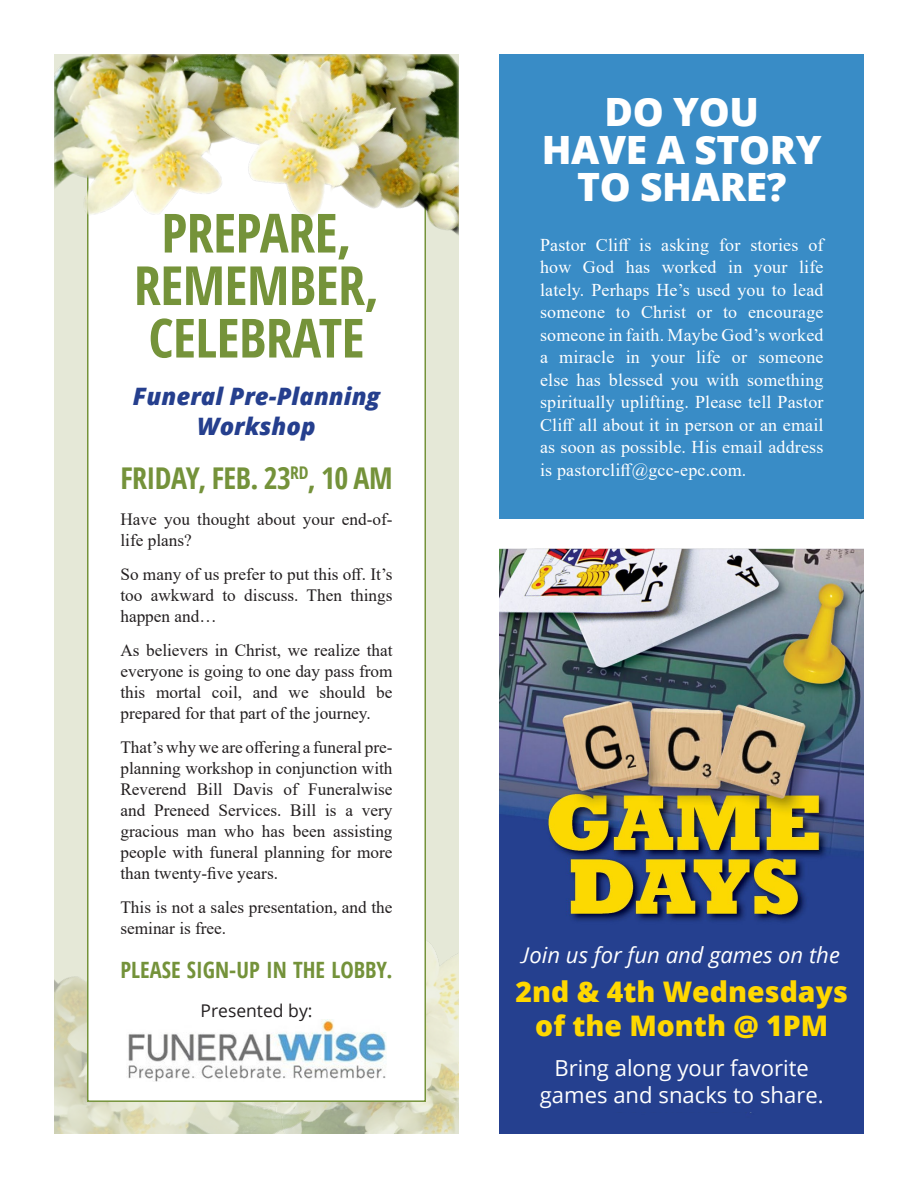
<style>
.page{position:relative;width:918px;height:1188px;background:#fff}
.page>*{position:absolute;margin:0;border:0;box-sizing:border-box;transform-origin:0 0}
.headline_1{font:700 54px/52.5px "Open Sans Condensed";letter-spacing:-.01em;color:#75933a;text-align:center}
.headline_1-2{font:800 39px/37.5px "Open Sans";letter-spacing:-.01em;color:#fff;text-align:center}
.body_copy{font:700 30px "Open Sans Condensed";letter-spacing:-.02em;color:#74923a}
.t1{font:800 28.35px/34px "Open Sans";color:#ffd800;text-align:center}
.headline_1-3{font:italic 800 24px/30px "Open Sans";color:#253f8e;text-align:center}
.body_copy-2{font:700 22.5px "Open Sans Condensed";color:#74923a}
.t2{font:22.05px/26.5px "Open Sans";color:#fff;text-align:center}
.t3{font:italic 22.05px "Open Sans";color:#fff}
.body_copy-3{font:18px/22.5px "Times New Roman";letter-spacing:.01em;color:#fff;text-align:justify}
.body_copy-4{font:17.55px "Open Sans";color:#231f20}
.body_copy-5{font:17.25px/21px "Times New Roman";color:#231f20;text-align:justify}
.s1{font-size:17.4px}
</style>
<div class="page">
<div style="left:500px;top:54px;width:364px;height:464px;background:#398cc6"></div>
<div style="left:54px;top:54px;width:405px;height:1080px;background:#e5e8d7"></div>
<img style="left:360px;top:949px;width:99px;height:185px">
<img style="left:54px;top:976px;width:306px;height:158px">
<div style="left:87px;top:100px;width:339px;height:1002px;background:#fff;border:2px solid #75933a"></div>
<img style="left:128px;top:1020px;width:259px;height:61px">
<img style="left:54px;top:54px;width:62px;height:195px">
<img style="left:116px;top:54px;width:343px;height:215px">
<img style="left:500px;top:549px;width:364px;height:585px">
<div style="left:509px;top:933px;width:345px;height:179px;background:#25408f"></div>
<p class="headline_1" style="left:134px;top:205px;width:247px">PREPARE,<br>REMEMBER,<br>CELEBRATE</p>
<p class="headline_1-3" style="left:133px;top:380px;width:249px">Funeral Pre-Planning<br>Workshop</p>
<p class="body_copy" style="left:120px;top:457px;width:274px">FRIDAY, FEB. 23<sup>RD</sup>, 10 AM</p>
<p class="body_copy-5" style="left:120px;top:508px;width:274px">Have you thought about your end-of&shy;life plans?</p>
<p class="body_copy-5" style="left:120px;top:563px;width:274px">So many of us prefer to put this off. It’s too awkward to discuss. Then things happen and…</p>
<p class="body_copy-5" style="left:120px;top:639px;width:274px">As believers in Christ, we realize that everyone is going to one day pass from this mortal coil, and we should be prepared for that part of the journey.</p>
<p class="body_copy-5" style="left:120px;top:736px;width:274px">That’s why we are offering a funeral pre&shy;planning workshop in conjunction with Reverend Bill Davis of Funeralwise and Preneed Services. Bill is a very gracious man who has been assisting people with funeral planning for more than twenty-five years.</p>
<p class="body_copy-5" style="left:120px;top:896px;width:274px">This is not a sales presentation, and the seminar is free.</p>
<p class="body_copy-2" style="left:120px;top:954px;width:274px">PLEASE SIGN-UP IN THE LOBBY.</p>
<p class="body_copy-4" style="left:201px;top:999px;width:113px">Presented by:</p>
<p class="headline_1-2" style="left:542px;top:91px;width:281px">DO YOU<br>HAVE A STORY<br>TO SHARE?</p>
<p class="body_copy-3" style="left:540px;top:233px;width:285px">Pastor Cliff is asking for stories of how God has worked in your life lately. Perhaps He’s used you to lead someone to Christ or to encourage someone in faith. Maybe God’s worked a miracle in your life or someone else has blessed you with something spiritually uplifting. Please tell Pastor Cliff all about it in person or an email as soon as possible. His email address is pastorcliff@gcc-epc.com.</p>
<p class="t3" style="left:524px;top:940px;width:318px"><span class="s1">J</span>oin us for fun and games on the</p>
<p class="t1" style="left:515px;top:974px;width:334px">2nd &amp; 4th Wednesdays of the Month @ 1PM</p>
<p class="t2" style="left:540px;top:1055px;width:285px">Bring along your favorite games and snacks to share.</p>
</div>
